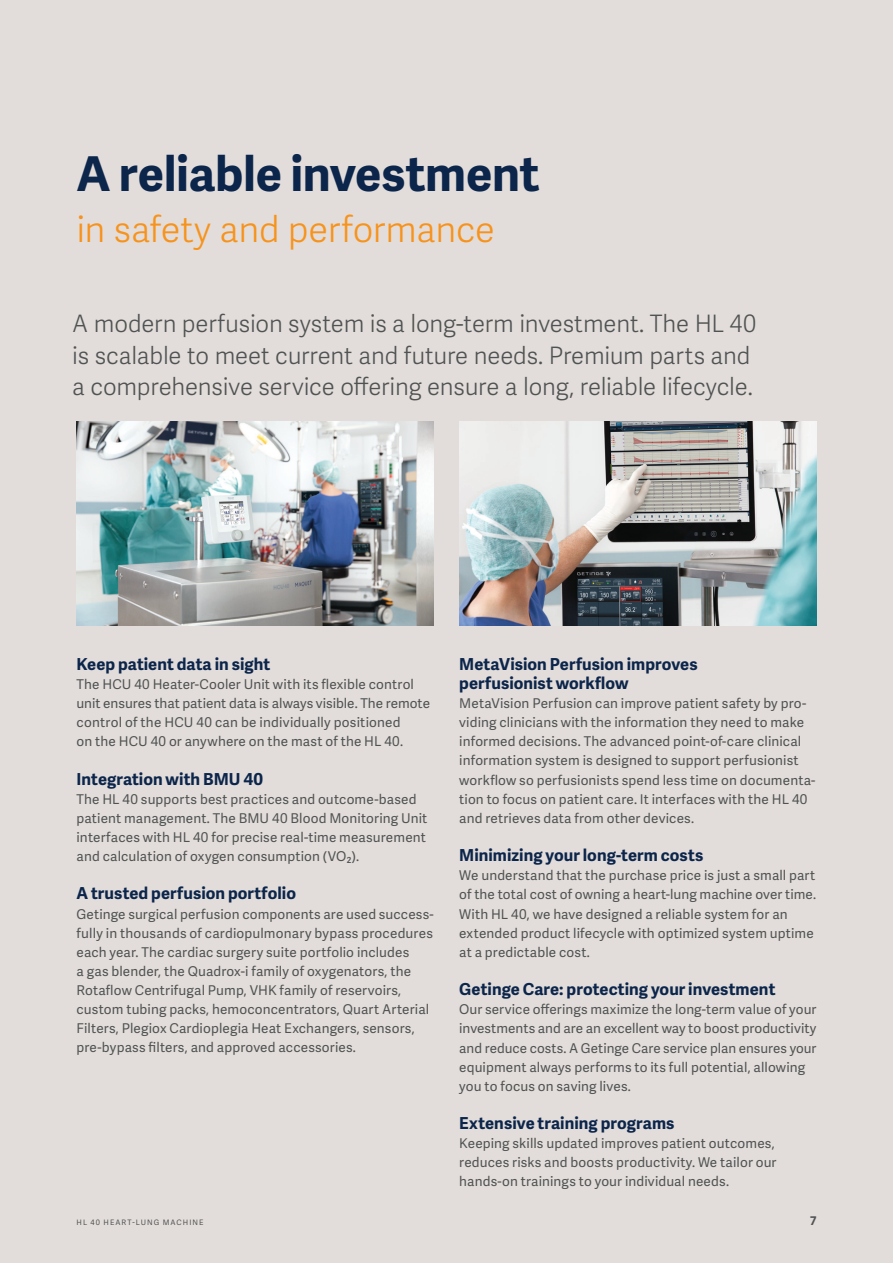
<style>
.page{position:relative;width:893px;height:1263px;background:#e2ddda}
.page>*{position:absolute;margin:0;border:0;box-sizing:border-box;transform-origin:0 0}
.t1{font:700 48px "Adelle Sans";letter-spacing:-.005em;color:#0c254b}
.t2{font:300 36px "Adelle Sans";letter-spacing:-.005em;color:#f7931d}
.t3{font:300 24px/32px "Adelle Sans";letter-spacing:-.005em;color:#505353}
.t4{font:700 16.5px/19.2px "Adelle Sans";letter-spacing:.005em;color:#0c254b}
.t5{font:13.5px/19.2px "Adelle Sans";letter-spacing:.01em;color:#505353}
.t6{font:700 12px "Adelle Sans";color:#505353}
.t7{font:7.5px "Adelle Sans";letter-spacing:.135em;color:#505353}
</style>
<div class="page">
<img style="left:77px;top:421px;width:357px;height:204px">
<img style="left:459px;top:421px;width:357px;height:204px">
<h1 class="t1" style="left:77px;top:139px;width:465px">A reliable investment</h1>
<h2 class="t2" style="left:77px;top:204px;width:420px">in safety and performance</h2>
<h3 class="t3" style="left:72px;top:306px;width:685px">A modern perfusion system is a long-term investment. The HL 40 is scalable to meet current and future needs. Premium parts and a comprehensive service offering ensure a long, reliable lifecycle.</h3>
<p class="t4" style="left:77px;top:654px;width:195px">Keep patient data in sight</p>
<p class="t5" style="left:77px;top:674px;width:355px">The HCU 40 Heater-Cooler Unit with its flexible control unit ensures that patient data is always visible. The remote control of the HCU 40 can be individually positioned<br>on the HCU 40 or anywhere on the mast of the HL 40.</p>
<p class="t4" style="left:77px;top:768px;width:188px">Integration with BMU 40</p>
<p class="t5" style="left:77px;top:789px;width:352px">The HL 40 supports best practices and outcome-based patient management. The BMU 40 Blood Monitoring Unit interfaces with HL 40 for precise real-time measurement and calculation of oxygen consumption (VO₂).</p>
<p class="t4" style="left:77px;top:883px;width:221px">A trusted perfusion portfolio</p>
<p class="t5" style="left:77px;top:904px;width:358px">Getinge surgical perfusion components are used success&shy;fully in thousands of cardiopulmonary bypass procedures each year. The cardiac surgery suite portfolio includes<br>a gas blender, the Quadrox-i family of oxygenators, the Rotaflow Centrifugal Pump, VHK family of reservoirs, custom tubing packs, hemoconcentrators, Quart Arterial Filters, Plegiox Cardioplegia Heat Exchangers, sensors, pre-bypass filters, and approved accessories.</p>
<p class="t4" style="left:459px;top:654px;width:240px">MetaVision Perfusion improves perfusionist workflow</p>
<p class="t5" style="left:459px;top:693px;width:358px">MetaVision Perfusion can improve patient safety by pro&shy;viding clinicians with the information they need to make informed decisions. The advanced point-of-care clinical information system is designed to support perfusionist workflow so perfusionists spend less time on documenta&shy;tion to focus on patient care. It interfaces with the HL 40 and retrieves data from other devices.</p>
<p class="t4" style="left:459px;top:845px;width:246px">Minimizing your long-term costs</p>
<p class="t5" style="left:459px;top:865px;width:358px">We understand that the purchase price is just a small part of the total cost of owning a heart-lung machine over time.<br>With HL 40, we have designed a reliable system for an extended product lifecycle with optimized system uptime at a predictable cost.</p>
<p class="t4" style="left:459px;top:979px;width:318px">Getinge Care: protecting your investment</p>
<p class="t5" style="left:459px;top:999px;width:359px">Our service offerings maximize the long-term value of your investments and are an excellent way to boost productivity and reduce costs. A Getinge Care service plan ensures your equipment always performs to its full potential, allowing you to focus on saving lives.</p>
<p class="t4" style="left:459px;top:1113px;width:217px">Extensive training programs</p>
<p class="t5" style="left:459px;top:1133px;width:319px">Keeping skills updated improves patient outcomes, reduces risks and boosts productivity. We tailor our hands-on trainings to your individual needs.</p>
<p class="t7" style="left:77px;top:1217px;width:128px">HL 40 HEART-LUNG MACHINE</p>
<p class="t6" style="left:810px;top:1211px;width:8px">7</p>
</div>
